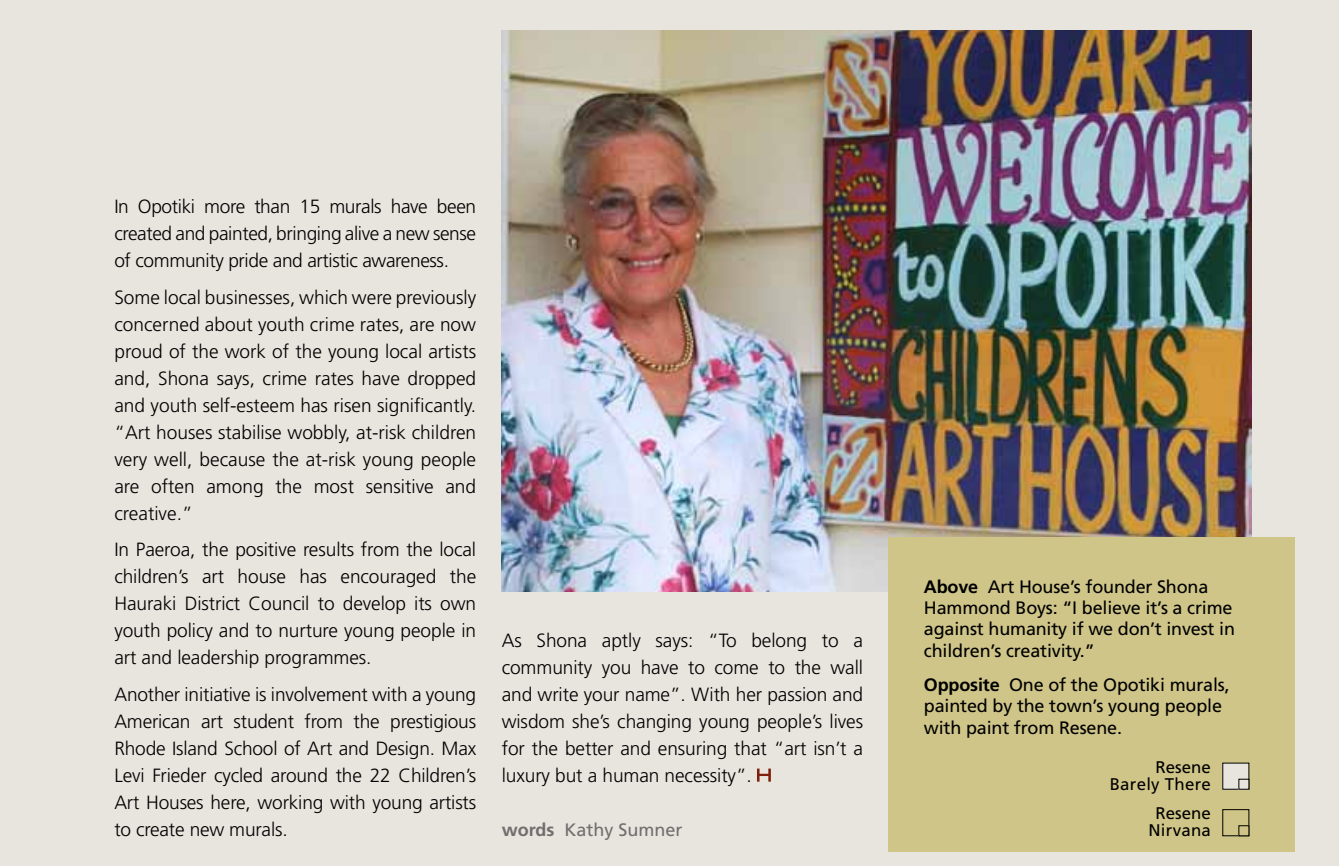
<style>
.page{position:relative;width:1339px;height:866px;background:#fff}
.page>*{position:absolute;margin:0;border:0;box-sizing:border-box;transform-origin:0 0}
.t1{font:300 19.12px/27px "Frutiger";letter-spacing:-.005em;color:#000;text-align:justify}
.t2{font:18px/21.4px "Frutiger";letter-spacing:-.01em;color:#000}
.t3{font:18px "Frutiger";color:#6f6f6e}
.t4{font:16.88px/16.9px "Frutiger";letter-spacing:.015em;color:#000;text-align:right}
.s1{font-weight:700}
</style>
<div class="page">
<div style="left:0;top:0;width:1339px;height:865px;background:#e8e4de"></div>
<img style="left:502px;top:30px;width:749px;height:561px">
<div style="left:889px;top:537px;width:406px;height:314px;background:#cfc588"></div>
<svg style="left:757px;top:768px;width:14px;height:13px"></svg>
<div style="left:1223px;top:763px;width:26px;height:26px;background:#e8e4de"></div>
<div style="left:1222px;top:809px;width:27px;height:27px;border:1px solid #000"></div>
<div style="left:1239px;top:825px;width:10px;height:11px;border:1px solid #000"></div>
<p class="t1" style="left:114px;top:193px;width:363px">In Opotiki more than 15 murals have been created and painted, bringing alive a new sense of community pride and artistic awareness.</p>
<p class="t1" style="left:114px;top:284px;width:363px">Some local businesses, which were previously concerned about youth crime rates, are now proud of the work of the young local artists and, Shona says, crime rates have dropped and youth self-esteem has risen significantly. “Art houses stabilise wobbly, at-risk children very well, because the at-risk young people are often among the most sensitive and creative.”</p>
<p class="t1" style="left:114px;top:536px;width:363px">In Paeroa, the positive results from the local children’s art house has encouraged the Hauraki District Council to develop its own youth policy and to nurture young people in art and leadership programmes.</p>
<p class="t1" style="left:114px;top:681px;width:363px">Another initiative is involvement with a young American art student from the prestigious Rhode Island School of Art and Design. Max Levi Frieder cycled around the 22 Children’s Art Houses here, working with young artists to create new murals.</p>
<p class="t1" style="left:502px;top:626px;width:363px">As Shona aptly says: “To belong to a community you have to come to the wall and write your name”. With her passion and wisdom she’s changing young people’s lives for the better and ensuring that “art isn’t a luxury but a human necessity”.</p>
<p class="t3" style="left:502px;top:819px;width:182px"><span class="s1">words</span> Kathy Sumner</p>
<p class="t2" style="left:924px;top:575px;width:313px"><span class="s1">Above</span> Art House’s founder Shona Hammond Boys: “I believe it’s a crime against humanity if we don’t invest in children’s creativity.”</p>
<p class="t2" style="left:924px;top:674px;width:307px"><span class="s1">Opposite</span> One of the Opotiki murals, painted by the town’s young people with paint from Resene.</p>
<p class="t4" style="left:1110px;top:758px;width:103px">Resene<br>Barely There</p>
<p class="t4" style="left:1148px;top:804px;width:64px;text-align:center">Resene<br>Nirvana</p>
</div>
